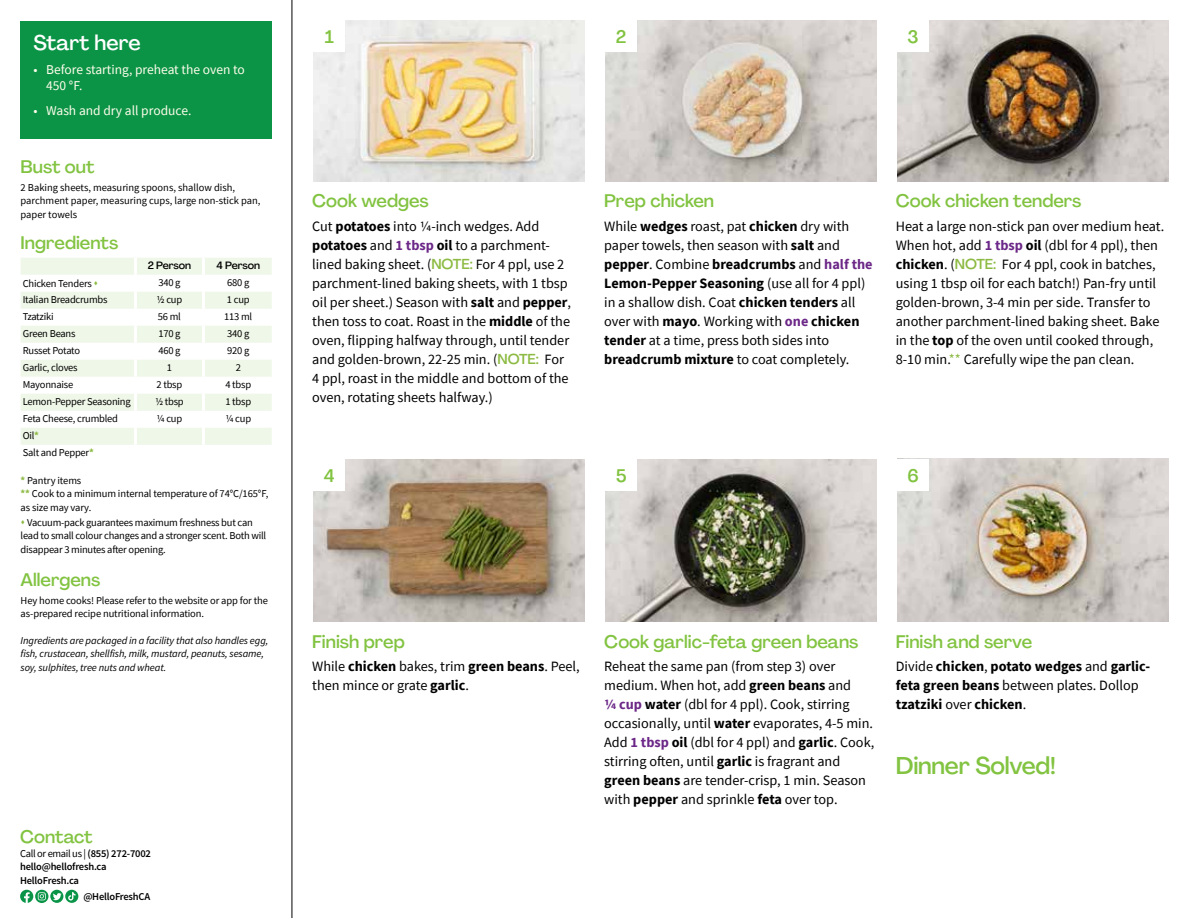
<style>
.page{position:relative;width:1188px;height:918px;background:#fff}
.page>*{position:absolute;margin:0;border:0;box-sizing:border-box;transform-origin:0 0}
.t1{font:500 24px "Agrandir";letter-spacing:-.01em;color:#82c341}
.t2{font:500 21px "Agrandir";color:#fff}
.t3{font:500 18px "Agrandir";color:#82c341}
.t4{font:14.25px/19px "Source Sans Pro";color:#000}
.t5{font:700 14.25px/19px "Source Sans Pro";color:#000}
.t6{font:13.5px/16.2px "Source Sans Pro";color:#fffdec}
.t7{font:10.5px/13.5px "Source Sans Pro";letter-spacing:-.02em;color:#000}
.t8{font:italic 10.5px/13.5px "Source Sans Pro";letter-spacing:-.01em;color:#000}
.t9{font:10.5px/13.5px "Source Sans Pro";color:#000}
.t10{font:600 10.5px/13.5px "Source Sans Pro";letter-spacing:-.02em;color:#000}
.t11{font:500 10.5px "Agrandir";letter-spacing:-.01em;color:#000}
.s1{color:#8cba42}
.s2{font-weight:700;color:#8cba42}
.s3{font-weight:400}
.s4{font-weight:700}
.s5{font-weight:700;color:#6c2888}
.s6{font-family:"Agrandir";font-weight:500;color:#8cba42}
</style>
<div class="page">
<hr style="left:292px;top:0;width:1px;height:918px;background:#000">
<svg style="left:21px;top:258px;width:251px;height:187px;fill:#eff7e8"></svg>
<hr style="left:134px;top:258px;width:3px;height:17px;background:#fff">
<hr style="left:202px;top:258px;width:3px;height:17px;background:#fff">
<hr style="left:134px;top:275px;width:3px;height:17px;background:#fff">
<hr style="left:202px;top:275px;width:3px;height:17px;background:#fff">
<hr style="left:134px;top:292px;width:3px;height:17px;background:#fff">
<hr style="left:202px;top:292px;width:3px;height:17px;background:#fff">
<hr style="left:134px;top:309px;width:3px;height:17px;background:#fff">
<hr style="left:202px;top:309px;width:3px;height:17px;background:#fff">
<hr style="left:134px;top:326px;width:3px;height:17px;background:#fff">
<hr style="left:202px;top:326px;width:3px;height:17px;background:#fff">
<hr style="left:134px;top:343px;width:3px;height:17px;background:#fff">
<hr style="left:202px;top:343px;width:3px;height:17px;background:#fff">
<hr style="left:134px;top:360px;width:3px;height:17px;background:#fff">
<hr style="left:202px;top:360px;width:3px;height:17px;background:#fff">
<hr style="left:134px;top:377px;width:3px;height:17px;background:#fff">
<hr style="left:202px;top:377px;width:3px;height:17px;background:#fff">
<hr style="left:134px;top:394px;width:3px;height:17px;background:#fff">
<hr style="left:202px;top:394px;width:3px;height:17px;background:#fff">
<hr style="left:134px;top:411px;width:3px;height:17px;background:#fff">
<hr style="left:202px;top:411px;width:3px;height:17px;background:#fff">
<hr style="left:134px;top:428px;width:3px;height:17px;background:#fff">
<hr style="left:202px;top:428px;width:3px;height:17px;background:#fff">
<div style="left:21px;top:21px;width:251px;height:117px;background:#0b9446"></div>
<svg style="left:20px;top:890px;width:42px;height:13px"></svg>
<svg style="left:65px;top:890px;width:13px;height:13px"></svg>
<svg style="left:68px;top:892px;width:8px;height:9px"></svg>
<img style="left:313px;top:459px;width:272px;height:162px">
<div style="left:313px;top:459px;width:32px;height:32px;background:#fff"></div>
<img style="left:605px;top:459px;width:272px;height:162px">
<div style="left:605px;top:459px;width:32px;height:32px;background:#fff"></div>
<img style="left:897px;top:459px;width:272px;height:162px">
<div style="left:897px;top:459px;width:32px;height:32px;background:#fff"></div>
<img style="left:313px;top:20px;width:272px;height:161px">
<div style="left:313px;top:20px;width:32px;height:32px;background:#fff"></div>
<img style="left:605px;top:20px;width:272px;height:161px">
<div style="left:605px;top:20px;width:32px;height:32px;background:#fff"></div>
<img style="left:897px;top:20px;width:272px;height:161px">
<div style="left:897px;top:20px;width:32px;height:32px;background:#fff"></div>
<h2 class="t2" style="left:33px;top:29px;width:109px">Start here</h2>
<p class="t6" style="left:46px;top:62px;width:200px;text-indent:-13px">• Before starting, preheat the oven to<br>450 °F.</p>
<p class="t6" style="left:33px;top:102px;width:160px">• Wash and dry all produce.</p>
<p class="t3" style="left:21px;top:156px;width:75px">Bust out</p>
<p class="t9" style="left:21px;top:180px;width:241px">2 Baking sheets, measuring spoons, shallow dish, parchment paper, measuring cups, large non-stick pan, paper towels</p>
<p class="t3" style="left:21px;top:232px;width:99px">Ingredients</p>
<p class="t11" style="left:148px;top:259px;width:45px">2 Person</p>
<p class="t11" style="left:217px;top:259px;width:45px">4 Person</p>
<p class="t7" style="left:23px;top:277px;width:77px">Chicken Tenders <span class="s1">▲</span></p>
<p class="t7" style="left:158px;top:276px;width:24px">340 g</p>
<p class="t7" style="left:227px;top:276px;width:24px">680 g</p>
<p class="t7" style="left:23px;top:293px;width:86px">Italian Breadcrumbs</p>
<p class="t7" style="left:157px;top:293px;width:27px">1/2 cup</p>
<p class="t7" style="left:227px;top:293px;width:24px">1 cup</p>
<p class="t7" style="left:23px;top:310px;width:33px">Tzatziki</p>
<p class="t7" style="left:158px;top:310px;width:25px">56 ml</p>
<p class="t7" style="left:224px;top:310px;width:30px">113 ml</p>
<p class="t7" style="left:23px;top:327px;width:54px">Green Beans</p>
<p class="t7" style="left:158px;top:327px;width:24px">170 g</p>
<p class="t7" style="left:227px;top:327px;width:24px">340 g</p>
<p class="t7" style="left:23px;top:344px;width:59px">Russet Potato</p>
<p class="t7" style="left:158px;top:344px;width:24px">460 g</p>
<p class="t7" style="left:227px;top:344px;width:24px">920 g</p>
<p class="t7" style="left:23px;top:361px;width:56px">Garlic, cloves</p>
<p class="t7" style="left:167px;top:361px;width:7px">1</p>
<p class="t7" style="left:236px;top:361px;width:7px">2</p>
<p class="t7" style="left:23px;top:378px;width:52px">Mayonnaise</p>
<p class="t7" style="left:157px;top:378px;width:27px">2 tbsp</p>
<p class="t7" style="left:225px;top:378px;width:27px">4 tbsp</p>
<p class="t7" style="left:23px;top:395px;width:110px">Lemon-Pepper Seasoning</p>
<p class="t7" style="left:155px;top:395px;width:30px">1/2 tbsp</p>
<p class="t7" style="left:225px;top:395px;width:27px">1 tbsp</p>
<p class="t7" style="left:23px;top:412px;width:97px">Feta Cheese, crumbled</p>
<p class="t7" style="left:157px;top:412px;width:27px">1/4 cup</p>
<p class="t7" style="left:225px;top:412px;width:27px">1/4 cup</p>
<p class="t7" style="left:23px;top:427px;width:73px;line-height:17px">Oil<span class="s2">*<br></span>Salt and Pepper<span class="s2">*</span></p>
<p class="t7" style="left:21px;top:473px;width:249px"><span class="s2">*</span> Pantry items<br><span class="s2">**</span> Cook to a minimum internal temperature of 74°C/165°F, as size may vary.</p>
<p class="t7" style="left:21px;top:515px;width:247px"><span class="s1">▲</span> Vacuum-pack guarantees maximum freshness but can lead to small colour changes and a stronger scent. Both will disappear 3 minutes after opening.</p>
<p class="t3" style="left:21px;top:569px;width:81px">Allergens</p>
<p class="t7" style="left:21px;top:593px;width:249px">Hey home cooks! Please refer to the website or app for the as-prepared recipe nutritional information.</p>
<p class="t8" style="left:21px;top:634px;width:249px">Ingredients are packaged in a facility that also handles egg, fish, crustacean, shellfish, milk, mustard, peanuts, sesame, soy, sulphites, tree nuts and wheat.</p>
<p class="t3" style="left:20px;top:826px;width:74px">Contact</p>
<p class="t10" style="left:20px;top:847px;width:132px"><span class="s3">Call or email us |</span> (855) 272-7002 hello@hellofresh.ca<br>HelloFresh.ca</p>
<p class="t10" style="left:83px;top:890px;width:68px">@HelloFreshCA</p>
<p class="t3" style="left:325px;top:26px;width:11px">1</p>
<p class="t3" style="left:616px;top:25px;width:12px">2</p>
<p class="t3" style="left:908px;top:25px;width:13px">3</p>
<p class="t3" style="left:312px;top:190px;width:118px">Cook wedges</p>
<p class="t4" style="left:312px;top:216px;width:261px">Cut <span class="s4">potatoes</span> into 1/4-inch wedges. Add <span class="s4">potatoes</span> and <span class="s5">1 tbsp</span> <span class="s4">oil</span> to a parchment&shy;lined baking sheet. (<span class="s6">NOTE:</span> For 4 ppl, use 2 parchment-lined baking sheets, with 1 tbsp oil per sheet.) Season with <span class="s4">salt</span> and <span class="s4">pepper</span>, then toss to coat. Roast in the <span class="s4">middle</span> of the oven, flipping halfway through, until tender and golden-brown, 22-25 min. (<span class="s6">NOTE:</span> For 4 ppl, roast in the middle and bottom of the oven, rotating sheets halfway.)</p>
<p class="t3" style="left:604px;top:190px;width:111px">Prep chicken</p>
<p class="t4" style="left:604px;top:216px;width:270px">While <span class="s4">wedges</span> roast, pat <span class="s4">chicken</span> dry with paper towels, then season with <span class="s4">salt</span> and <span class="s4">pepper</span>. Combine <span class="s4">breadcrumbs</span> and <span class="s5">half the </span><span class="s4">Lemon-Pepper Seasoning</span> (use all for 4 ppl) in a shallow dish. Coat <span class="s4">chicken tenders</span> all over with <span class="s4">mayo</span>. Working with <span class="s5">one</span> <span class="s4">chicken tender</span> at a time, press both sides into <span class="s4">breadcrumb mixture</span> to coat completely.</p>
<p class="t3" style="left:896px;top:190px;width:187px">Cook chicken tenders</p>
<p class="t4" style="left:896px;top:216px;width:270px">Heat a large non-stick pan over medium heat.<br>When hot, add <span class="s5">1 tbsp</span> <span class="s4">oil</span> (dbl for 4 ppl), then <span class="s4">chicken</span>. (<span class="s6">NOTE:</span> For 4 ppl, cook in batches, using 1 tbsp oil for each batch!) Pan-fry until golden-brown, 3-4 min per side. Transfer to another parchment-lined baking sheet. Bake in the <span class="s4">top</span> of the oven until cooked through, 8-10 min.<span class="s1">**</span> Carefully wipe the pan clean.</p>
<p class="t3" style="left:324px;top:465px;width:12px">4</p>
<p class="t3" style="left:616px;top:465px;width:12px">5</p>
<p class="t3" style="left:907px;top:464px;width:13px">6</p>
<p class="t3" style="left:312px;top:630px;width:94px">Finish prep</p>
<p class="t4" style="left:312px;top:657px;width:269px">While <span class="s4">chicken</span> bakes, trim <span class="s4">green beans</span>. Peel, then mince or grate <span class="s4">garlic</span>.</p>
<p class="t3" style="left:604px;top:630px;width:256px">Cook garlic-feta green beans</p>
<p class="t4" style="left:604px;top:657px;width:272px">Reheat the same pan (from step 3) over medium. When hot, add <span class="s4">green beans</span> and<br><span class="s5">1/4 cup</span> <span class="s4">water</span> (dbl for 4 ppl). Cook, stirring occasionally, until <span class="s4">water</span> evaporates, 4-5 min.<br>Add <span class="s5">1 tbsp</span> <span class="s4">oil</span> (dbl for 4 ppl) and <span class="s4">garlic</span>. Cook, stirring often, until <span class="s4">garlic</span> is fragrant and <span class="s4">green beans</span> are tender-crisp, 1 min. Season with <span class="s4">pepper</span> and sprinkle <span class="s4">feta</span> over top.</p>
<p class="t3" style="left:896px;top:630px;width:138px">Finish and serve</p>
<p class="t5" style="left:896px;top:657px;width:256px"><span class="s3">Divide</span> chicken<span class="s3">,</span> potato wedges <span class="s3">and</span> garlic&shy;feta green beans <span class="s3">between plates. Dollop </span>tzatziki <span class="s3">over</span> chicken<span class="s3">.</span></p>
<h1 class="t1" style="left:896px;top:751px;width:162px">Dinner Solved!</h1>
</div>
